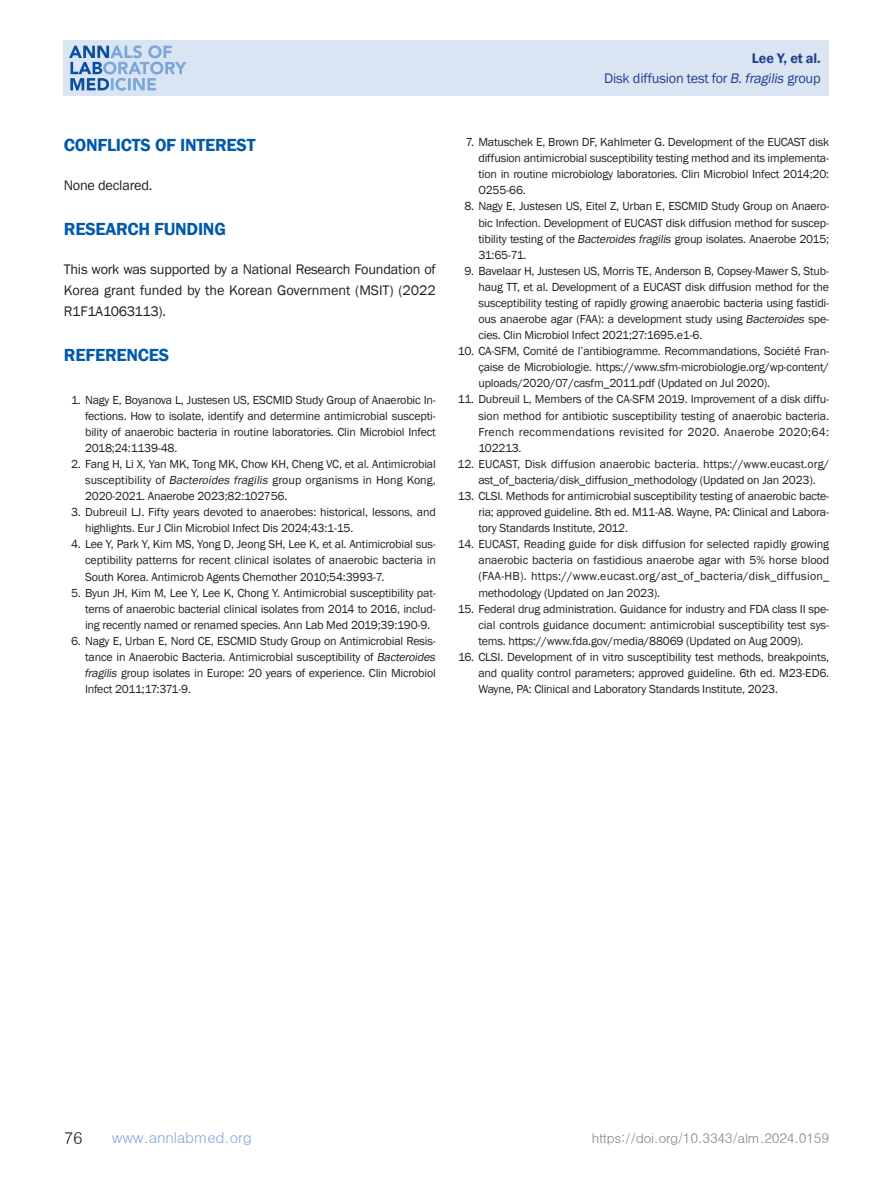
<style>
.page{position:relative;width:893px;height:1191px;background:#fff}
.page>*{position:absolute;margin:0;border:0;box-sizing:border-box;transform-origin:0 0}
.t1{font:600 18px "Franklin Gothic";letter-spacing:-.015em;color:#015aaa}
.t2{font:16.5px "Dotum";color:#231f20}
.t3{font:15px "Dotum";letter-spacing:-.02em;color:#7ca7d8}
.t4{font:14.25px/21px "Franklin Gothic";letter-spacing:-.01em;color:#231f20;text-align:justify}
.t5{font:14.25px/19.5px "Franklin Gothic";letter-spacing:-.015em;color:#253f8e;text-align:right}
.t6{font:13.5px "Dotum";letter-spacing:-.03em;color:#808285}
.t7{font:12px/16px "Franklin Gothic";letter-spacing:-.015em;color:#231f20;text-align:justify}
.s1{font-style:italic}
.s2{font-weight:600}
</style>
<div class="page">
<div style="left:64px;top:40px;width:765px;height:56px;background:#dae5f4"></div>
<svg style="left:69px;top:45px;width:118px;height:46px"></svg>
<h1 class="t1" style="left:64px;top:134px;width:193px">CONFLICTS OF INTEREST</h1>
<p class="t4" style="left:64px;top:175px;width:90px">None declared.</p>
<h1 class="t1" style="left:64px;top:218px;width:164px">RESEARCH FUNDING</h1>
<p class="t4" style="left:64px;top:259px;width:374px">This work was supported by a National Research Foundation of Korea grant funded by the Korean Government (MSIT) (2022<br>R1F1A1063113).</p>
<h1 class="t1" style="left:64px;top:344px;width:107px">REFERENCES</h1>
<p class="t7" style="left:85px;top:392px;width:352px;text-indent:-14px">1. Nagy E, Boyanova L, Justesen US, ESCMID Study Group of Anaerobic In&shy;fections. How to isolate, identify and determine antimicrobial suscepti&shy;bility of anaerobic bacteria in routine laboratories. Clin Microbiol Infect 2018;24:1139-48.</p>
<p class="t7" style="left:85px;top:456px;width:352px;text-indent:-14px">2. Fang H, Li X, Yan MK, Tong MK, Chow KH, Cheng VC, et al. Antimicrobial susceptibility of <span class="s1">Bacteroides fragilis</span> group organisms in Hong Kong, 2020-2021. Anaerobe 2023;82:102756.</p>
<p class="t7" style="left:85px;top:504px;width:352px;text-indent:-14px">3. Dubreuil LJ. Fifty years devoted to anaerobes: historical, lessons, and highlights. Eur J Clin Microbiol Infect Dis 2024;43:1-15.</p>
<p class="t7" style="left:85px;top:536px;width:352px;text-indent:-14px">4. Lee Y, Park Y, Kim MS, Yong D, Jeong SH, Lee K, et al. Antimicrobial sus&shy;ceptibility patterns for recent clinical isolates of anaerobic bacteria in South Korea. Antimicrob Agents Chemother 2010;54:3993-7.</p>
<p class="t7" style="left:85px;top:585px;width:352px;text-indent:-14px">5. Byun JH, Kim M, Lee Y, Lee K, Chong Y. Antimicrobial susceptibility pat&shy;terns of anaerobic bacterial clinical isolates from 2014 to 2016, includ&shy;ing recently named or renamed species. Ann Lab Med 2019;39:190-9.</p>
<p class="t7" style="left:84px;top:633px;width:355px;text-align:left;text-indent:-13px">6. Nagy E, Urban E, Nord CE, ESCMID Study Group on Antimicrobial Resis&shy;tance in Anaerobic Bacteria. Antimicrobial susceptibility of <span class="s1">Bacteroides fragilis</span> group isolates in Europe: 20 years of experience. Clin Microbiol Infect 2011;17:371-9.</p>
<p class="t5" style="left:604px;top:49px;width:218px"><span class="s2">Lee Y, et al.<br></span>Disk diffusion test for <span class="s1">B.fragilis</span> group</p>
<p class="t7" style="left:478px;top:134px;width:352px;text-indent:-13px">7. Matuschek E, Brown DF, Kahlmeter G. Development of the EUCAST disk diffusion antimicrobial susceptibility testing method and its implementa&shy;tion in routine microbiology laboratories. Clin Microbiol Infect 2014;20:<br>O255-66.</p>
<p class="t7" style="left:478px;top:199px;width:352px;text-indent:-14px">8. Nagy E, Justesen US, Eitel Z, Urban E, ESCMID Study Group on Anaero&shy;bic Infection. Development of EUCAST disk diffusion method for suscep&shy;tibility testing of the <span class="s1">Bacteroides fragilis</span> group isolates. Anaerobe 2015; 31:65-71.</p>
<p class="t7" style="left:478px;top:263px;width:352px;text-indent:-14px">9. Bavelaar H, Justesen US, Morris TE, Anderson B, Copsey-Mawer S, Stub&shy;haug TT, et al. Development of a EUCAST disk diffusion method for the susceptibility testing of rapidly growing anaerobic bacteria using fastidi&shy;ous anaerobe agar (FAA): a development study using <span class="s1">Bacteroides</span> spe&shy;cies. Clin Microbiol Infect 2021;27:1695.e1-6.</p>
<p class="t7" style="left:478px;top:343px;width:352px;text-indent:-20px">10. CA-SFM, Comité de l’antibiogramme. Recommandations, Société Fran&shy;çaise de Microbiologie. https://www.sfm-microbiologie.org/wp-content/ uploads/2020/07/casfm_2011.pdf (Updated on Jul 2020).</p>
<p class="t7" style="left:478px;top:392px;width:352px;text-indent:-20px">11. Dubreuil L, Members of the CA-SFM 2019. Improvement of a disk diffu&shy;sion method for antibiotic susceptibility testing of anaerobic bacteria.<br>French recommendations revisited for 2020. Anaerobe 2020;64:<br>102213.</p>
<p class="t7" style="left:478px;top:456px;width:352px;text-indent:-21px">12. EUCAST, Disk diffusion anaerobic bacteria. https://www.eucast.org/ ast_of_bacteria/disk_diffusion_methodology (Updated on Jan 2023).</p>
<p class="t7" style="left:478px;top:488px;width:352px;text-indent:-21px">13. CLSI. Methods for antimicrobial susceptibility testing of anaerobic bacte&shy;ria; approved guideline. 8th ed. M11-A8. Wayne, PA: Clinical and Labora&shy;tory Standards Institute, 2012.</p>
<p class="t7" style="left:478px;top:536px;width:352px;text-indent:-20px">14. EUCAST, Reading guide for disk diffusion for selected rapidly growing anaerobic bacteria on fastidious anaerobe agar with 5% horse blood (FAA-HB). https://www.eucast.org/ast_of_bacteria/disk_diffusion_ methodology (Updated on Jan 2023).</p>
<p class="t7" style="left:478px;top:601px;width:352px;text-indent:-21px">15. Federal drug administration. Guidance for industry and FDA class II spe&shy;cial controls guidance document: antimicrobial susceptibility test sys&shy;tems. https://www.fda.gov/media/88069 (Updated on Aug 2009).</p>
<p class="t7" style="left:478px;top:649px;width:352px;text-indent:-20px">16. CLSI. Development of in vitro susceptibility test methods, breakpoints, and quality control parameters; approved guideline. 6th ed. M23-ED6.<br>Wayne, PA: Clinical and Laboratory Standards Institute, 2023.</p>
<h2 class="t2" style="left:64px;top:1129px;width:20px">76</h2>
<p class="t3" style="left:112px;top:1130px;width:142px">www.annlabmed.org</p>
<p class="t6" style="left:592px;top:1131px;width:239px">https://doi.org/10.3343/alm.2024.0159</p>
</div>
